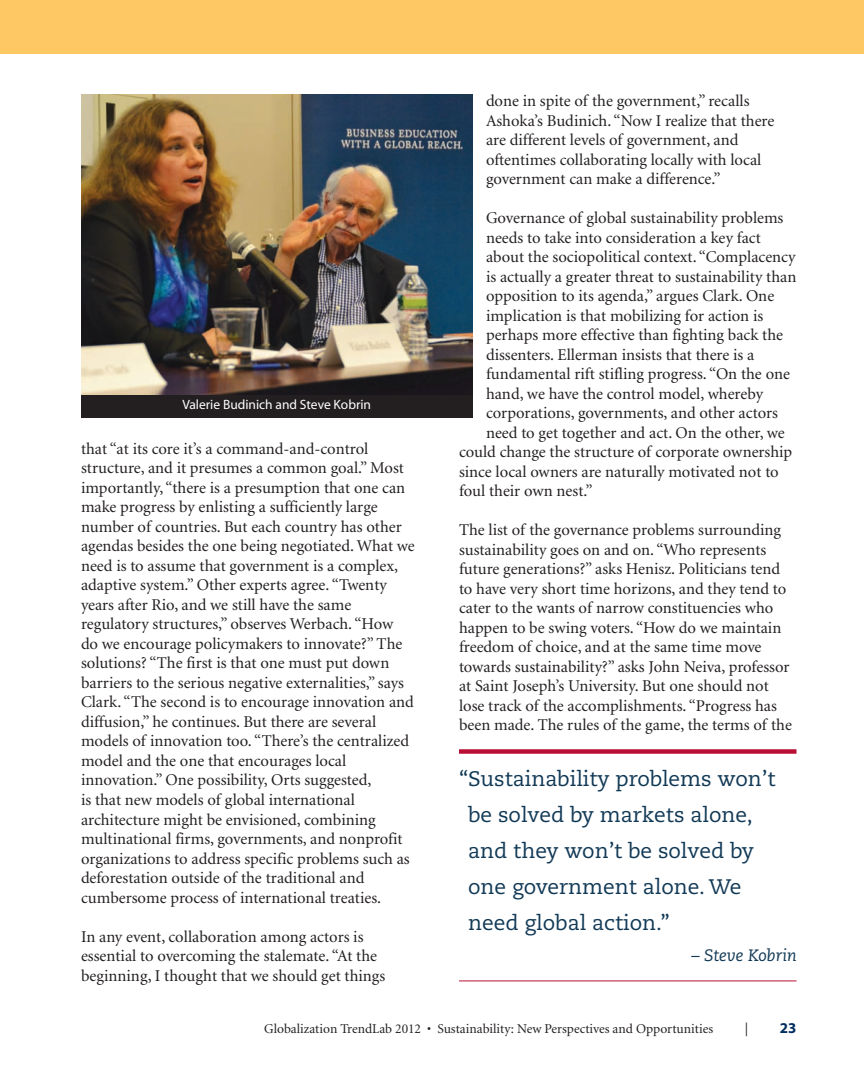
<style>
.page{position:relative;width:864px;height:1080px;background:#fff}
.page>*{position:absolute;margin:0;border:0;box-sizing:border-box;transform-origin:0 0}
.t1{font:21px/36px "Caecilia";color:#113956}
.t2{font:300 18px "Frutiger";color:#231f20;scale:.69 1}
.t3{font:16.5px/19.5px "Minion";color:#231f20}
.t4{font:italic 16.5px "Caecilia";color:#113956}
.t5{font:700 15px "Myriad";color:#002e5e}
.t6{font:13.5px "Minion";color:#231f20}
.t7{font:13.5px "Myriad";color:#fff}
</style>
<div class="page">
<div style="left:0;top:0;width:864px;height:54px;background:#fec965"></div>
<img style="left:81px;top:95px;width:391px;height:300px">
<div style="left:81px;top:395px;width:391px;height:23px;background:#231f20"></div>
<div style="left:459px;top:749px;width:337px;height:5px;background:#b90f36"></div>
<hr style="left:459px;top:980px;width:337px;height:1px;background:#b90f36">
<p class="t7" style="left:182px;top:400px;width:190px">Valerie Budinich and Steve Kobrin</p>
<p class="t3" style="left:81px;top:440px;width:335px">that “at its core it’s a command-and-control structure, and it presumes a common goal.” Most importantly, “there is a presumption that one can make progress by enlisting a sufficiently large number of countries. But each country has other agendas besides the one being negotiated. What we need is to assume that government is a complex, adaptive system.” Other experts agree. “Twenty years after Rio, and we still have the same regulatory structures,” observes Werbach. “How<br>do we encourage policymakers to innovate?” The solutions? “The first is that one must put down barriers to the serious negative externalities,” says Clark. “The second is to encourage innovation and diffusion,” he continues. But there are several models of innovation too. “There’s the centralized model and the one that encourages local innovation.” One possibility, Orts suggested,<br>is that new models of global international architecture might be envisioned, combining multinational firms, governments, and nonprofit organizations to address specific problems such as deforestation outside of the traditional and cumbersome process of international treaties.</p>
<p class="t3" style="left:81px;top:928px;width:306px">In any event, collaboration among actors is essential to overcoming the stalemate. “At the beginning, I thought that we should get things</p>
<p class="t3" style="left:486px;top:93px;width:290px">done in spite of the government,” recalls Ashoka’s Budinich. “Now I realize that there are different levels of government, and oftentimes collaborating locally with local government can make a difference.”</p>
<p class="t3" style="left:486px;top:210px;width:299px">Governance of global sustainability problems</p>
<p class="t3" style="left:486px;top:229px;width:276px">needs to take into consideration a key fact</p>
<p class="t3" style="left:486px;top:249px;width:311px">about the sociopolitical context. “Complacency</p>
<p class="t3" style="left:486px;top:268px;width:312px">is actually a greater threat to sustainability than</p>
<p class="t3" style="left:486px;top:288px;width:290px">opposition to its agenda,” argues Clark. One</p>
<p class="t3" style="left:486px;top:307px;width:279px">implication is that mobilizing for action is</p>
<p class="t3" style="left:486px;top:327px;width:299px">perhaps more effective than fighting back the</p>
<p class="t3" style="left:486px;top:346px;width:270px">dissenters. Ellerman insists that there is a</p>
<p class="t3" style="left:486px;top:366px;width:306px">fundamental rift stifling progress. “On the one</p>
<p class="t3" style="left:486px;top:385px;width:279px">hand, we have the control model, whereby</p>
<p class="t3" style="left:486px;top:405px;width:294px">corporations, governments, and other actors</p>
<p class="t3" style="left:486px;top:424px;width:300px">need to get together and act. On the other, we</p>
<p class="t3" style="left:459px;top:444px;width:335px">could change the structure of corporate ownership</p>
<p class="t3" style="left:459px;top:463px;width:321px">since local owners are naturally motivated not to</p>
<p class="t3" style="left:459px;top:483px;width:135px">foul their own nest.”</p>
<p class="t3" style="left:459px;top:522px;width:334px">The list of the governance problems surrounding sustainability goes on and on. “Who represents future generations?” asks Henisz. Politicians tend to have very short time horizons, and they tend to cater to the wants of narrow constituencies who happen to be swing voters. “How do we maintain freedom of choice, and at the same time move towards sustainability?” asks John Neiva, professor at Saint Joseph’s University. But one should not lose track of the accomplishments. “Progress has been made. The rules of the game, the terms of the</p>
<p class="t1" style="left:468px;top:763px;width:309px;text-indent:-9px">“Sustainability problems won’t be solved by markets alone, and they won’t be solved by one government alone. We need global action.”</p>
<p class="t4" style="left:691px;top:948px;width:107px">– Steve Kobrin</p>
<p class="t6" style="left:264px;top:1023px;width:450px">Globalization TrendLab 2012 • Sustainability: New Perspectives and Opportunities</p>
<p class="t2" style="left:745px;top:1022px;width:5px">|</p>
<p class="t5" style="left:780px;top:1022px;width:18px">23</p>
</div>
